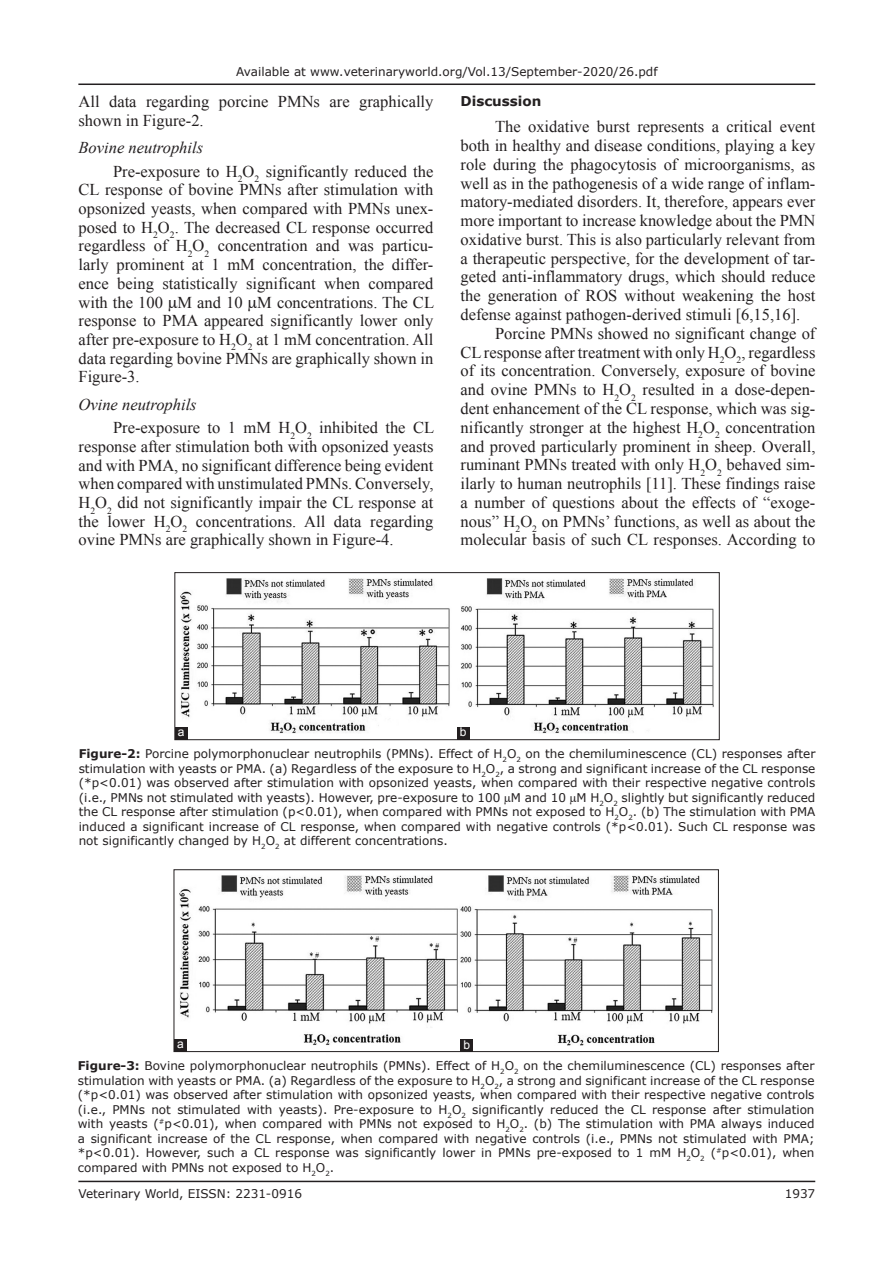
<style>
.page{position:relative;width:894px;height:1263px;background:#fff}
.page>*{position:absolute;margin:0;border:0;box-sizing:border-box;transform-origin:0 0}
.TX{font:16.5px/18.8px "Times New Roman";color:#231f20;text-align:justify}
.t1{font:italic 16.5px "Times New Roman";color:#231f20}
.t2{font:700 13.5px "Verdana";color:#231f20}
.FGC{font:12px/14.5px "Verdana";color:#231f20;text-align:justify}
.LABEL{font:12px "Arial";color:#fff}
.s1{font-weight:700}
</style>
<div class="page">
<hr style="left:78px;top:1180px;width:737px;height:2px;background:#231f20">
<hr style="left:78px;top:83px;width:737px;height:2px;background:#231f20">
<img style="left:180px;top:578px;width:534px;height:160px">
<div style="left:174px;top:572px;width:545px;height:168px;border:1px solid #231f20"></div>
<div style="left:175px;top:726px;width:13px;height:13px;background:#231f20"></div>
<div style="left:456px;top:726px;width:13px;height:13px;background:#231f20"></div>
<img style="left:179px;top:875px;width:534px;height:171px">
<div style="left:174px;top:869px;width:544px;height:182px;border:1px solid #231f20"></div>
<div style="left:174px;top:1038px;width:13px;height:13px;background:#231f20"></div>
<div style="left:460px;top:1039px;width:13px;height:12px;background:#231f20"></div>
<p class="FGC" style="left:236px;top:64px;width:423px">Available at www.veterinaryworld.org/Vol.13/September-2020/26.pdf</p>
<p class="TX" style="left:78px;top:92px;width:356px">All data regarding porcine PMNs are graphically shown in Figure-2.</p>
<h3 class="t1" style="left:78px;top:137px;width:126px">Bovine neutrophils</h3>
<p class="TX" style="left:78px;top:161px;width:357px;text-indent:34px">Pre-exposure to H<sub>2</sub>O<sub>2</sub> significantly reduced the CL response of bovine PMNs after stimulation with opsonized yeasts, when compared with PMNs unex&shy;posed to H<sub>2</sub>O<sub>2</sub>. The decreased CL response occurred regardless of H<sub>2</sub>O<sub>2</sub> concentration and was particu&shy;larly prominent at 1 mM concentration, the differ&shy;ence being statistically significant when compared with the 100 M and 10 M concentrations. The CL response to PMA appeared significantly lower only after pre-exposure to H<sub>2</sub>O<sub>2</sub> at 1 mM concentration. All data regarding bovine PMNs are graphically shown in Figure-3.</p>
<h3 class="t1" style="left:78px;top:393px;width:120px">Ovine neutrophils</h3>
<p class="TX" style="left:78px;top:418px;width:357px;text-indent:34px">Pre-exposure to 1 mM H<sub>2</sub>O<sub>2</sub> inhibited the CL response after stimulation both with opsonized yeasts and with PMA, no significant difference being evident when compared with unstimulated PMNs. Conversely, H<sub>2</sub>O<sub>2</sub> did not significantly impair the CL response at the lower H<sub>2</sub>O<sub>2</sub> concentrations. All data regarding ovine PMNs are graphically shown in Figure-4.</p>
<h1 class="t2" style="left:460px;top:92px;width:82px">Discussion</h1>
<p class="TX" style="left:460px;top:117px;width:356px;text-indent:34px">The oxidative burst represents a critical event both in healthy and disease conditions, playing a key role during the phagocytosis of microorganisms, as well as in the pathogenesis of a wide range of inflam&shy;matory-mediated disorders. It, therefore, appears ever more important to increase knowledge about the PMN oxidative burst. This is also particularly relevant from a therapeutic perspective, for the development of tar&shy;geted anti-inflammatory drugs, which should reduce the generation of ROS without weakening the host defense against pathogen-derived stimuli [6,15,16].</p>
<p class="TX" style="left:460px;top:323px;width:356px;text-indent:34px">Porcine PMNs showed no significant change of CL response after treatment with only H<sub>2</sub>O<sub>2</sub>, regardless of its concentration. Conversely, exposure of bovine and ovine PMNs to H<sub>2</sub>O<sub>2</sub> resulted in a dose-depen&shy;dent enhancement of the CL response, which was sig&shy;nificantly stronger at the highest H<sub>2</sub>O<sub>2</sub> concentration and proved particularly prominent in sheep. Overall, ruminant PMNs treated with only H<sub>2</sub>O<sub>2</sub> behaved sim&shy;ilarly to human neutrophils [11]. These findings raise a number of questions about the effects of “exoge&shy;nous” H<sub>2</sub>O<sub>2</sub> on PMNs’ functions, as well as about the molecular basis of such CL responses. According to</p>
<p class="LABEL" style="left:178px;top:724px;width:8px">a</p>
<p class="LABEL" style="left:459px;top:724px;width:8px">b</p>
<p class="FGC" style="left:79px;top:746px;width:738px"><span class="s1">Figure-2:</span> Porcine polymorphonuclear neutrophils (PMNs). Effect of H<sub>2</sub>O<sub>2</sub> on the chemiluminescence (CL) responses after stimulation with yeasts or PMA. (a) Regardless of the exposure to H<sub>2</sub>O<sub>2</sub>, a strong and significant increase of the CL response (*p&lt;0.01) was observed after stimulation with opsonized yeasts, when compared with their respective negative controls (i.e., PMNs not stimulated with yeasts). However, pre-exposure to 100 M and 10 M H<sub>2</sub>O<sub>2</sub> slightly but significantly reduced the CL response after stimulation (p&lt;0.01), when compared with PMNs not exposed to H<sub>2</sub>O<sub>2</sub>. (b) The stimulation with PMA induced a significant increase of CL response, when compared with negative controls (*p&lt;0.01). Such CL response was not significantly changed by H<sub>2</sub>O<sub>2</sub> at different concentrations.</p>
<p class="LABEL" style="left:465px;top:1036px;width:8px">b</p>
<p class="FGC" style="left:78px;top:1058px;width:738px"><span class="s1">Figure-3:</span> Bovine polymorphonuclear neutrophils (PMNs). Effect of H<sub>2</sub>O<sub>2</sub> on the chemiluminescence (CL) responses after stimulation with yeasts or PMA. (a) Regardless of the exposure to H<sub>2</sub>O<sub>2</sub>, a strong and significant increase of the CL response (*p&lt;0.01) was observed after stimulation with opsonized yeasts, when compared with their respective negative controls (i.e., PMNs not stimulated with yeasts). Pre-exposure to H<sub>2</sub>O<sub>2</sub> significantly reduced the CL response after stimulation with yeasts (<sup>#</sup>p&lt;0.01), when compared with PMNs not exposed to H<sub>2</sub>O<sub>2</sub>. (b) The stimulation with PMA always induced a significant increase of the CL response, when compared with negative controls (i.e., PMNs not stimulated with PMA; *p&lt;0.01). However, such a CL response was significantly lower in PMNs pre-exposed to 1 mM H<sub>2</sub>O<sub>2</sub> (<sup>#</sup>p&lt;0.01), when compared with PMNs not exposed to H<sub>2</sub>O<sub>2</sub>.</p>
<p class="LABEL" style="left:177px;top:1036px;width:8px">a</p>
<p class="LABEL" style="left:463px;top:1036px;width:8px">b</p>
<p class="FGC" style="left:78px;top:1185px;width:225px">Veterinary World, EISSN: 2231-0916</p>
<p class="FGC" style="left:784px;top:1185px;width:32px">1937</p>
</div>
